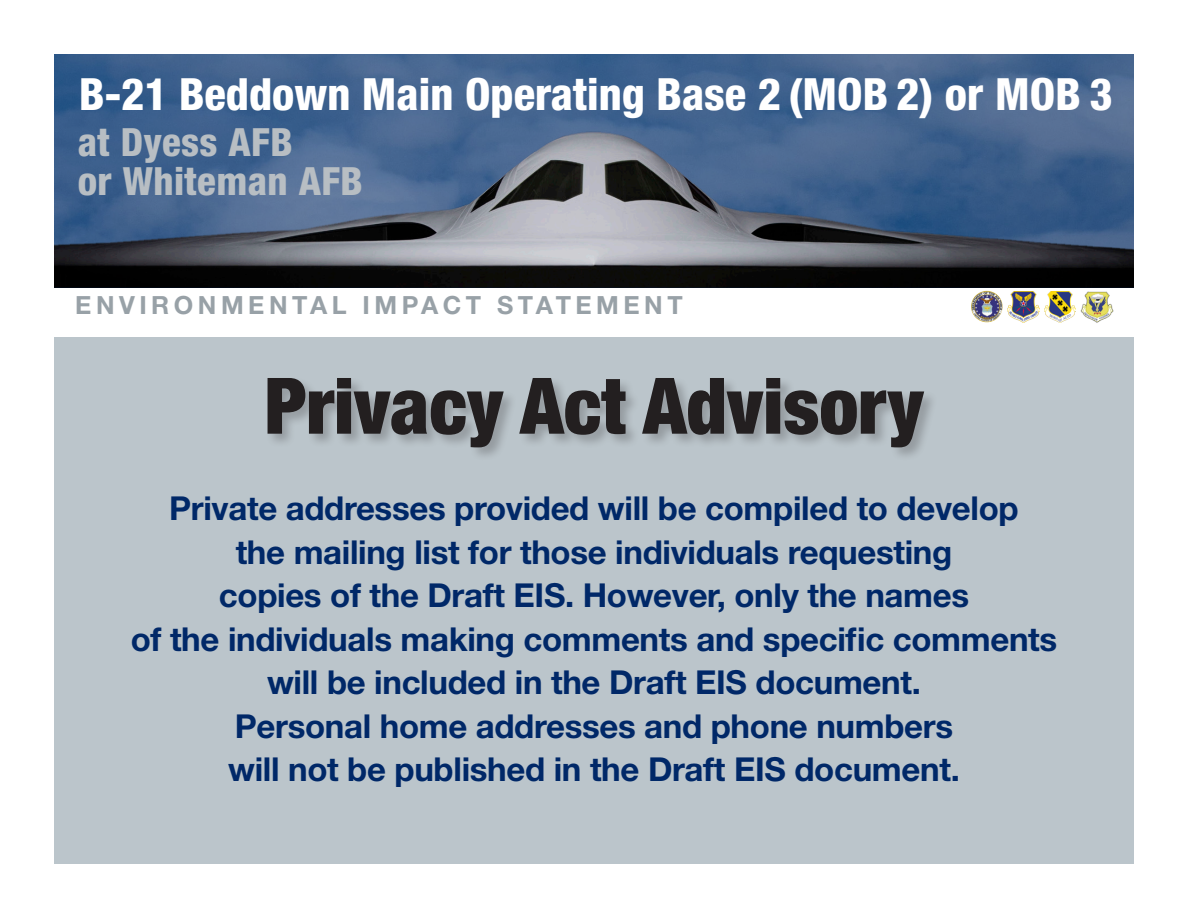
<style>
.page{position:relative;width:1188px;height:918px;background:#fff}
.page>*{position:absolute;margin:0;border:0;box-sizing:border-box;transform-origin:0 0}
.subhead_1{font:900 condensed 78px "Helvetica Neue LT Std";color:#231f20}
.t1{font:800 condensed 44.55px "Helvetica Neue LT Std";color:#fff}
.t2{font:800 condensed 39px/39px "Helvetica Neue LT Std";letter-spacing:.01em;color:#b8bec3}
.t3{font:700 33px/43.5px "Helvetica Neue LT Std";letter-spacing:-.01em;color:#002868;text-align:center}
.t4{font:700 25.05px "Helvetica Neue LT Std";letter-spacing:.18em;color:#98a1a7}
</style>
<div class="page">
<div style="left:54px;top:338px;width:1080px;height:526px;background:#bbc5cb"></div>
<img style="left:1008px;top:291px;width:31px;height:31px">
<img style="left:1044px;top:292px;width:31px;height:30px">
<img style="left:54px;top:54px;width:1080px;height:75px">
<img style="left:1080px;top:291px;width:34px;height:32px">
<img style="left:54px;top:129px;width:1080px;height:158px">
<img style="left:971px;top:291px;width:32px;height:31px;border-radius:16px">
<div style="left:265px;top:377px;width:673px;height:85px;background:#231f20;opacity:.25"></div>
<h2 class="t1" style="left:79px;top:66px;width:1035px">B-21 Beddown Main Operating Base 2 (MOB 2) or MOB 3</h2>
<p class="t2" style="left:78px;top:122px;width:287px">at Dyess AFB<br>or Whiteman AFB</p>
<p class="t4" style="left:75px;top:290px;width:609px">ENVIRONMENTAL IMPACT STATEMENT</p>
<p class="subhead_1" style="left:265px;top:358px;width:660px">Privacy Act Advisory</p>
<p class="t3" style="left:169px;top:486px;width:851px">Private addresses provided will be compiled to develop the mailing list for those individuals requesting</p>
<p class="t3" style="left:131px;top:573px;width:928px">copies of the Draft EIS. However, only the names<br>of the individuals making comments and specific comments will be included in the Draft EIS document.<br>Personal home addresses and phone numbers<br>will not be published in the Draft EIS document.</p>
</div>
